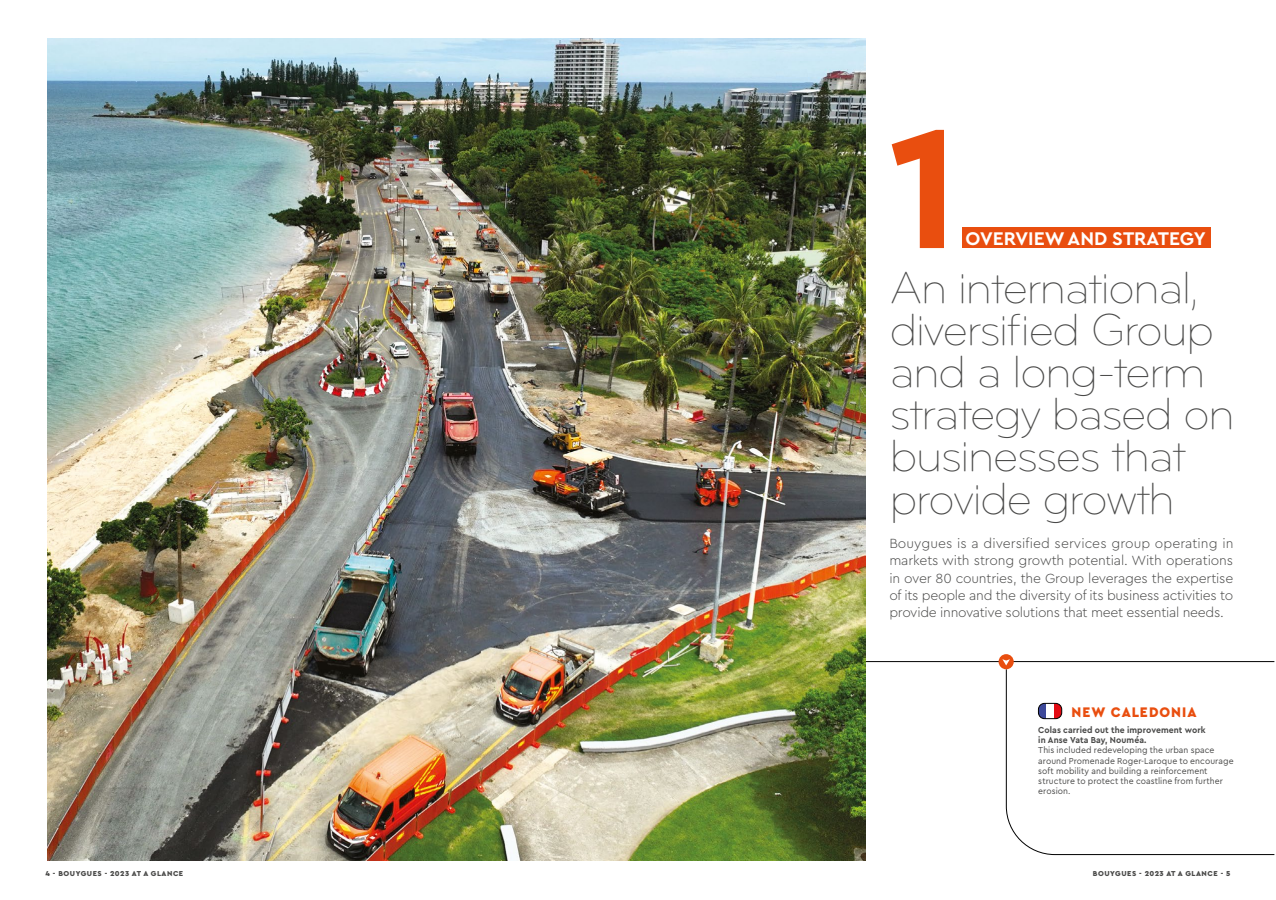
<style>
.page{position:relative;width:1276px;height:900px;background:#fff}
.page>*{position:absolute;margin:0;border:0;box-sizing:border-box;transform-origin:0 0}
.t1{font:700 179.12px "Cera PRO";color:#e94e0f}
.t2{font:300 46.5px/42.2px "Bryant Pro";letter-spacing:-.04em;color:#4a4a49}
.t3{font:700 19.25px "Cera PRO";color:#fff}
.t4{font:900 14.5px "Cera PRO";letter-spacing:.07em;color:#e94e0f;scale:.95 1}
.t5{font:300 13.88px/17.1px "Cera PRO";letter-spacing:-.02em;color:#4a4a49;text-align:justify}
.t6{font:9.12px/10.1px "Cera PRO";letter-spacing:.005em;color:#4a4a49;scale:.95 1}
.t7{font:700 9.12px/10.1px "Cera PRO";letter-spacing:.01em;color:#4a4a49;scale:.95 1}
.t8{font:900 7.5px "Cera PRO";letter-spacing:.07em;color:#4a4a49}
</style>
<div class="page">
<hr style="left:865px;top:661px;width:409px;height:1px;background:#000">
<svg style="left:1006px;top:669px;width:268px;height:186px"></svg>
<div style="left:998px;top:654px;width:15px;height:15px;background:#e94e0f;border-radius:50%"></div>
<svg style="left:1002px;top:659px;width:8px;height:6px"></svg>
<div style="left:962px;top:227px;width:248px;height:21px;background:#e94e0f"></div>
<div style="left:1038px;top:703px;width:8px;height:16px;background:#3d4899"></div>
<div style="left:1046px;top:703px;width:8px;height:16px;background:#fff"></div>
<div style="left:1054px;top:703px;width:7px;height:16px;background:#e30b13"></div>
<div style="left:1038px;top:703px;width:24px;height:16px;border:1px solid #000;border-radius:6px"></div>
<img style="left:47px;top:39px;width:818px;height:822px">
<h2 class="t1" style="left:888px;top:69px;width:73px">1</h2>
<h2 class="t2" style="left:889px;top:267px;width:347px">An international, diversified Group and a long-term strategy based on businesses that provide growth</h2>
<h2 class="t3" style="left:965px;top:226px;width:242px">OVERVIEW AND STRATEGY</h2>
<p class="t5" style="left:889px;top:535px;width:346px">Bouygues is a diversified services group operating in markets with strong growth potential. With operations in over 80 countries, the Group leverages the expertise of its people and the diversity of its business activities to provide innovative solutions that meet essential needs.</p>
<p class="t4" style="left:1071px;top:702px;width:133px">NEW CALEDONIA</p>
<p class="t7" style="left:1038px;top:725px;width:178px">Colas carried out the improvement work in Anse Vata Bay, Nouméa.</p>
<p class="t6" style="left:1038px;top:745px;width:207px">This included redeveloping the urban space around Promenade Roger-Laroque to encourage soft mobility and building a reinforcement structure to protect the coastline from further erosion.</p>
<p class="t8" style="left:46px;top:868px;width:139px">4 - BOUYGUES - 2023 AT A GLANCE</p>
<p class="t8" style="left:1093px;top:868px;width:139px">BOUYGUES - 2023 AT A GLANCE - 5</p>
</div>
